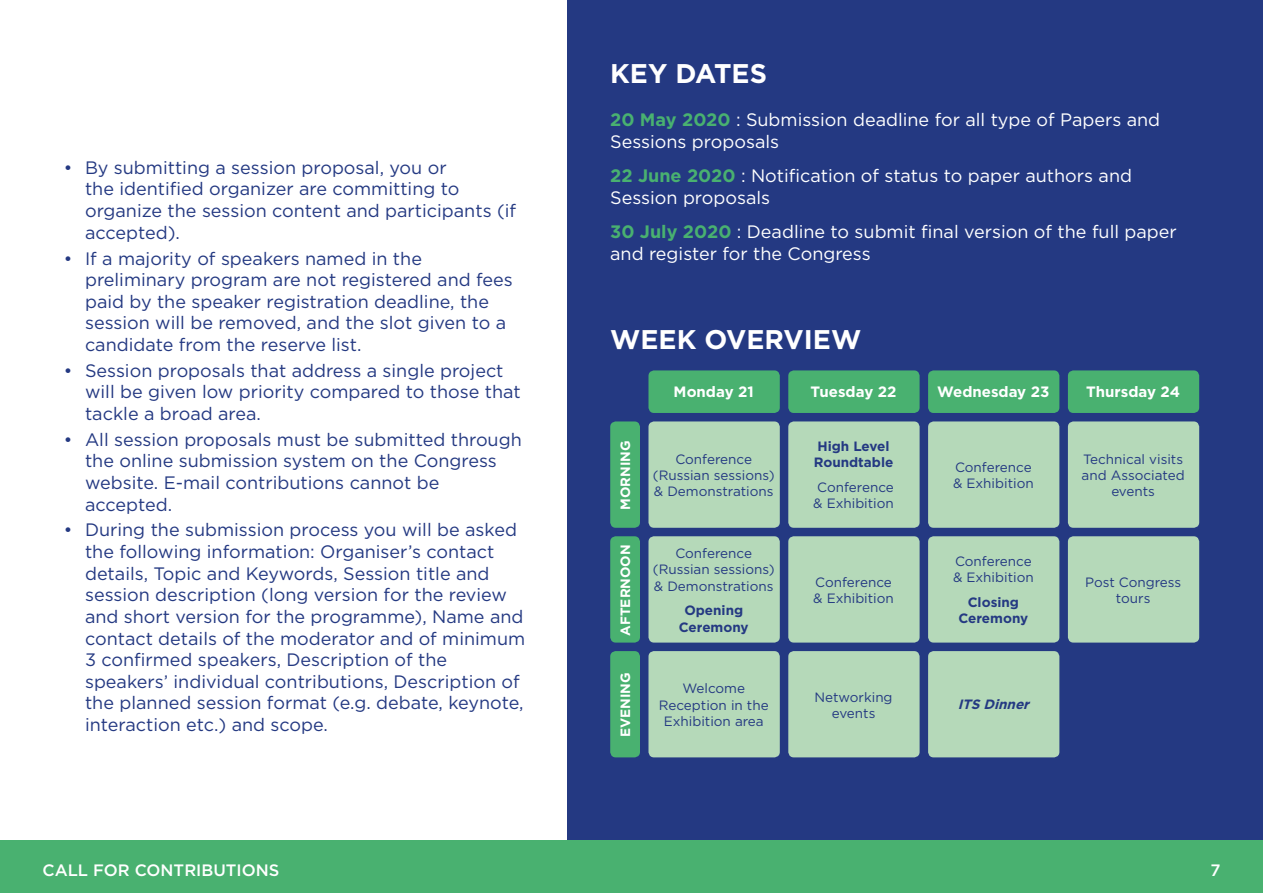
<style>
.page{position:relative;width:1263px;height:893px;background:#fff}
.page>*{position:absolute;margin:0;border:0;box-sizing:border-box;transform-origin:0 0}
.t1{font:700 27px "Gotham";color:#fff}
.t2{font:18px/21.6px "Gotham";color:#243982}
.t3{font:18px/21.6px "Gotham";color:#fff}
.t4{font:500 16.5px "Gotham";color:#fff}
.t5{font:700 15px "Gotham";color:#fff}
.t6{font:13.5px/16.2px "Gotham";color:#243982;text-align:center}
.t7{font:700 13.5px/16.2px "Gotham";color:#243982;text-align:center}
.t8{font:700 13.5px "Gotham";color:#fff}
.t9{font:italic 700 13.5px "Gotham";color:#243982}
.s1{font-weight:700;color:#49b170}
</style>
<div class="page">
<div style="left:0;top:840px;width:1263px;height:53px;background:#49b170"></div>
<div style="left:568px;top:0;width:695px;height:840px;background:#243982"></div>
<div style="left:648px;top:370px;width:132px;height:43px;background:#49b170;border-radius:6px"></div>
<div style="left:788px;top:370px;width:131px;height:43px;background:#49b170;border-radius:6px"></div>
<div style="left:928px;top:370px;width:131px;height:43px;background:#49b170;border-radius:6px"></div>
<div style="left:1068px;top:370px;width:131px;height:43px;background:#49b170;border-radius:6px"></div>
<div style="left:610px;top:421px;width:30px;height:107px;background:#49b170;border-radius:6px"></div>
<div style="left:648px;top:421px;width:132px;height:107px;background:#b5d9b9;border-radius:6px"></div>
<div style="left:788px;top:421px;width:131px;height:107px;background:#b5d9b9;border-radius:6px"></div>
<div style="left:928px;top:421px;width:131px;height:107px;background:#b5d9b9;border-radius:6px"></div>
<div style="left:1068px;top:421px;width:131px;height:107px;background:#b5d9b9;border-radius:6px"></div>
<div style="left:610px;top:536px;width:30px;height:107px;background:#49b170;border-radius:6px"></div>
<div style="left:648px;top:536px;width:132px;height:107px;background:#b5d9b9;border-radius:6px"></div>
<div style="left:788px;top:536px;width:131px;height:107px;background:#b5d9b9;border-radius:6px"></div>
<div style="left:928px;top:536px;width:131px;height:107px;background:#b5d9b9;border-radius:6px"></div>
<div style="left:1068px;top:536px;width:131px;height:107px;background:#b5d9b9;border-radius:6px"></div>
<div style="left:610px;top:651px;width:30px;height:106px;background:#49b170;border-radius:6px"></div>
<div style="left:648px;top:651px;width:132px;height:106px;background:#b5d9b9;border-radius:6px"></div>
<div style="left:788px;top:651px;width:131px;height:106px;background:#b5d9b9;border-radius:6px"></div>
<div style="left:928px;top:651px;width:131px;height:106px;background:#b5d9b9;border-radius:6px"></div>
<p class="t2" style="left:85px;top:156px;width:433px;text-indent:-21px">• By submitting a session proposal, you or<br>the identified organizer are committing to organize the session content and participants (if accepted).</p>
<p class="t2" style="left:85px;top:247px;width:429px;text-indent:-21px">• If a majority of speakers named in the preliminary program are not registered and fees paid by the speaker registration deadline, the session will be removed, and the slot given to a candidate from the reserve list.</p>
<p class="t2" style="left:85px;top:359px;width:437px;text-indent:-21px">• Session proposals that address a single project will be given low priority compared to those that tackle a broad area.</p>
<p class="t2" style="left:85px;top:428px;width:438px;text-indent:-21px">• All session proposals must be submitted through the online submission system on the Congress website. E-mail contributions cannot be accepted.</p>
<p class="t2" style="left:85px;top:519px;width:442px;text-indent:-21px">• During the submission process you will be asked the following information: Organiser’s contact details, Topic and Keywords, Session title and session description (long version for the review and short version for the programme), Name and contact details of the moderator and of minimum 3 confirmed speakers, Description of the speakers’ individual contributions, Description of the planned session format (e.g. debate, keynote, interaction etc.) and scope.</p>
<h1 class="t1" style="left:610px;top:58px;width:158px">KEY DATES</h1>
<p class="t3" style="left:610px;top:109px;width:551px"><span class="s1">20 May 2020</span> : Submission deadline for all type of Papers and<br>Sessions proposals</p>
<p class="t3" style="left:610px;top:165px;width:523px"><span class="s1">22 June 2020</span> : Notification of status to paper authors and<br>Session proposals</p>
<p class="t3" style="left:610px;top:221px;width:568px"><span class="s1">30 July 2020</span> : Deadline to submit final version of the full paper and register for the Congress</p>
<h1 class="t1" style="left:610px;top:323px;width:253px">WEEK OVERVIEW</h1>
<p class="t8" style="left:617px;top:510px;width:71px;rotate:-90deg">MORNING</p>
<p class="t5" style="left:674px;top:383px;width:82px">Monday 21</p>
<p class="t5" style="left:810px;top:383px;width:87px">Tuesday 22</p>
<p class="t5" style="left:937px;top:383px;width:114px">Wednesday 23</p>
<p class="t5" style="left:1086px;top:383px;width:95px">Thursday 24</p>
<p class="t6" style="left:653px;top:451px;width:123px">Conference (Russian sessions) &amp; Demonstrations</p>
<p class="t7" style="left:814px;top:438px;width:81px;text-align:left">High Level<br>Roundtable</p>
<p class="t6" style="left:813px;top:479px;width:82px;text-align:left">Conference &amp; Exhibition</p>
<p class="t6" style="left:953px;top:459px;width:82px;text-align:left">Conference &amp; Exhibition</p>
<p class="t6" style="left:1081px;top:451px;width:105px">Technical visits and Associated events</p>
<p class="t8" style="left:617px;top:636px;width:93px;rotate:-90deg">AFTERNOON</p>
<p class="t6" style="left:653px;top:545px;width:123px">Conference (Russian sessions) &amp; Demonstrations</p>
<p class="t7" style="left:679px;top:602px;width:71px">Opening<br>Ceremony</p>
<p class="t6" style="left:813px;top:574px;width:82px;text-align:left">Conference &amp; Exhibition</p>
<p class="t6" style="left:953px;top:553px;width:82px;text-align:left">Conference &amp; Exhibition</p>
<p class="t7" style="left:958px;top:594px;width:71px">Closing<br>Ceremony</p>
<p class="t8" style="left:617px;top:737px;width:66px;rotate:-90deg">EVENING</p>
<p class="t6" style="left:659px;top:680px;width:111px">Welcome<br>Reception in the<br>Exhibition area</p>
<p class="t6" style="left:814px;top:688px;width:80px">Networking events</p>
<p class="t9" style="left:958px;top:697px;width:77px">ITS Dinner</p>
<p class="t6" style="left:1085px;top:574px;width:98px">Post Congress tours</p>
<p class="t4" style="left:43px;top:859px;width:238px">CALL FOR CONTRIBUTIONS</p>
<p class="t4" style="left:1210px;top:859px;width:12px">7</p>
</div>
